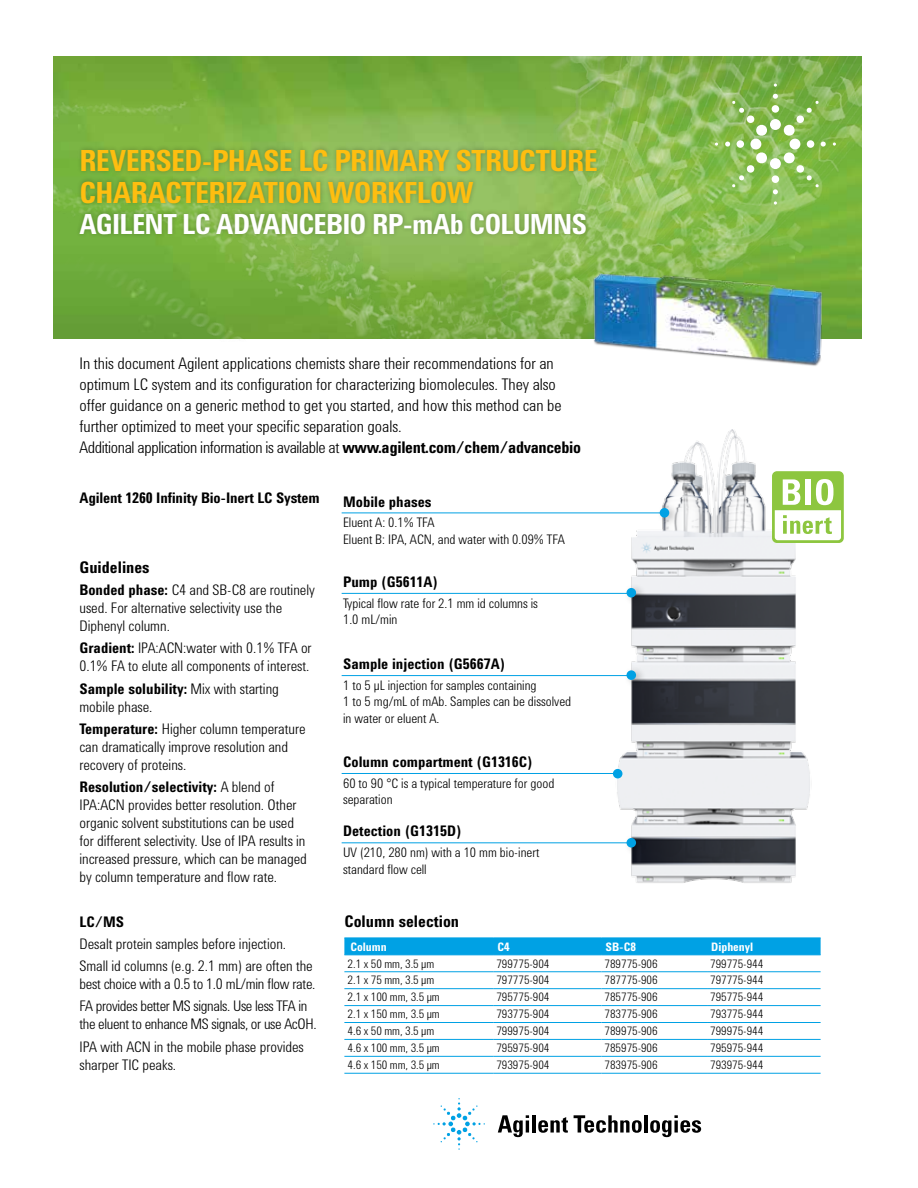
<style>
.page{position:relative;width:918px;height:1188px;background:#fff}
.page>*{position:absolute;margin:0;border:0;box-sizing:border-box;transform-origin:0 0}
.t1{font:700 30px/31.5px "Agilent Condensed CFF";letter-spacing:-.025em;color:#febe10}
.t2{font:700 28.5px "Agilent Condensed CFF";letter-spacing:-.03em;color:#fff}
.t3{font:300 16.5px/21px "Agilent Condensed CFF";color:#000}
.t4{font:700 16.5px "Agilent Condensed CFF";color:#000}
.t5{font:300 15px/18px "Agilent Condensed CFF";color:#000}
.t6{font:300 15px/22.2px "Agilent Condensed CFF";letter-spacing:-.02em;color:#000}
.t7{font:700 15px "Agilent Condensed CFF";color:#000}
.t8{font:300 13.5px/16.5px "Agilent Condensed CFF";color:#000}
.t9{font:300 12px "Agilent Condensed CFF";letter-spacing:-.005em;color:#000}
.t10{font:700 12px "Agilent Condensed CFF";letter-spacing:-.005em;color:#fff}
.s1{font-weight:700}
</style>
<div class="page">
<svg style="left:498px;top:1115px;width:31px;height:22px"></svg>
<hr style="left:532px;top:1115px;width:4px;height:18px;background:#000">
<svg style="left:538px;top:1117px;width:30px;height:16px"></svg>
<svg style="left:574px;top:1115px;width:68px;height:18px"></svg>
<hr style="left:644px;top:1115px;width:4px;height:18px;background:#000">
<svg style="left:650px;top:1115px;width:51px;height:22px"></svg>
<svg style="left:433px;top:1098px;width:52px;height:52px"></svg>
<img style="left:606px;top:430px;width:204px;height:453px">
<div style="left:772px;top:471px;width:72px;height:72px;background:#8dc63f;border-radius:5px"></div>
<svg style="left:775px;top:479px;width:66px;height:61px"></svg>
<img style="left:54px;top:57px;width:807px;height:282px">
<img style="left:54px;top:185px;width:240px;height:154px">
<div style="left:75px;top:145px;width:526px;height:94px;background:#000;opacity:.25"></div>
<svg style="left:832px;top:139px;width:4px;height:7px"></svg>
<svg style="left:715px;top:82px;width:111px;height:123px;background:#91c061"></svg>
<img style="left:588px;top:271px;width:239px;height:95px">
<hr style="left:342px;top:513px;width:321px;height:1px;background:#00a1e4">
<div style="left:657px;top:503px;width:24px;height:24px;background:#000;opacity:.25"></div>
<div style="left:660px;top:508px;width:9px;height:10px;background:#00a1e4;border-radius:50%"></div>
<hr style="left:342px;top:593px;width:286px;height:1px;background:#00a1e4">
<div style="left:623px;top:583px;width:25px;height:24px;background:#000;opacity:.25"></div>
<div style="left:627px;top:588px;width:9px;height:10px;background:#00a1e4;border-radius:50%"></div>
<hr style="left:342px;top:675px;width:290px;height:1px;background:#00a1e4">
<div style="left:623px;top:665px;width:25px;height:24px;background:#000;opacity:.25"></div>
<div style="left:627px;top:670px;width:9px;height:10px;background:#00a1e4;border-radius:50%"></div>
<hr style="left:342px;top:842px;width:290px;height:1px;background:#00a1e4">
<div style="left:623px;top:833px;width:25px;height:24px;background:#000;opacity:.25"></div>
<div style="left:627px;top:838px;width:9px;height:10px;background:#00a1e4;border-radius:50%"></div>
<hr style="left:342px;top:773px;width:275px;height:1px;background:#00a1e4">
<div style="left:613px;top:769px;width:9px;height:9px;background:#00a1e4;border-radius:50%"></div>
<div style="left:344px;top:939px;width:477px;height:15px;background:#00a1e4"></div>
<hr style="left:344px;top:938px;width:149px;height:1px;background:#00a1e4">
<hr style="left:493px;top:938px;width:108px;height:1px;background:#00a1e4">
<hr style="left:601px;top:938px;width:106px;height:1px;background:#00a1e4">
<hr style="left:707px;top:938px;width:114px;height:1px;background:#00a1e4">
<hr style="left:344px;top:954px;width:149px;height:1px;background:#00a1e4">
<hr style="left:493px;top:954px;width:108px;height:1px;background:#00a1e4">
<hr style="left:601px;top:954px;width:106px;height:1px;background:#00a1e4">
<hr style="left:707px;top:954px;width:114px;height:1px;background:#00a1e4">
<hr style="left:344px;top:971px;width:149px;height:1px;background:#00a1e4">
<hr style="left:493px;top:971px;width:108px;height:1px;background:#00a1e4">
<hr style="left:601px;top:971px;width:106px;height:1px;background:#00a1e4">
<hr style="left:707px;top:971px;width:114px;height:1px;background:#00a1e4">
<hr style="left:344px;top:988px;width:149px;height:1px;background:#00a1e4">
<hr style="left:493px;top:988px;width:108px;height:1px;background:#00a1e4">
<hr style="left:601px;top:988px;width:106px;height:1px;background:#00a1e4">
<hr style="left:707px;top:988px;width:114px;height:1px;background:#00a1e4">
<hr style="left:344px;top:1005px;width:149px;height:1px;background:#00a1e4">
<hr style="left:493px;top:1005px;width:108px;height:1px;background:#00a1e4">
<hr style="left:601px;top:1005px;width:106px;height:1px;background:#00a1e4">
<hr style="left:707px;top:1005px;width:114px;height:1px;background:#00a1e4">
<hr style="left:344px;top:1022px;width:149px;height:1px;background:#00a1e4">
<hr style="left:493px;top:1022px;width:108px;height:1px;background:#00a1e4">
<hr style="left:601px;top:1022px;width:106px;height:1px;background:#00a1e4">
<hr style="left:707px;top:1022px;width:114px;height:1px;background:#00a1e4">
<hr style="left:344px;top:1039px;width:149px;height:1px;background:#00a1e4">
<hr style="left:493px;top:1039px;width:108px;height:1px;background:#00a1e4">
<hr style="left:601px;top:1039px;width:106px;height:1px;background:#00a1e4">
<hr style="left:707px;top:1039px;width:114px;height:1px;background:#00a1e4">
<hr style="left:344px;top:1056px;width:149px;height:1px;background:#00a1e4">
<hr style="left:493px;top:1056px;width:108px;height:1px;background:#00a1e4">
<hr style="left:601px;top:1056px;width:106px;height:1px;background:#00a1e4">
<hr style="left:707px;top:1056px;width:114px;height:1px;background:#00a1e4">
<hr style="left:344px;top:1073px;width:149px;height:1px;background:#00a1e4">
<hr style="left:493px;top:1073px;width:108px;height:1px;background:#00a1e4">
<hr style="left:601px;top:1073px;width:106px;height:1px;background:#00a1e4">
<hr style="left:707px;top:1073px;width:114px;height:1px;background:#00a1e4">
<h1 class="t1" style="left:79px;top:144px;width:520px">REVERSED-PHASE LC PRIMARY STRUCTURE<br>CHARACTERIZATION WORKFLOW</h1>
<h2 class="t2" style="left:79px;top:203px;width:509px">AGILENT LC ADVANCEBIO RP-mAb COLUMNS</h2>
<p class="t3" style="left:79px;top:351px;width:503px">In this document Agilent applications chemists share their recommendations for an optimum LC system and its configuration for characterizing biomolecules. They also offer guidance on a generic method to get you started, and how this method can be further optimized to meet your specific separation goals.<br>Additional application information is available at <span class="s1">www.agilent.com/chem/advancebio</span></p>
<p class="t7" style="left:79px;top:486px;width:242px">Agilent 1260 Infinity Bio-Inert LC System</p>
<p class="t7" style="left:343px;top:490px;width:90px">Mobile phases</p>
<p class="t8" style="left:343px;top:513px;width:223px">Eluent A: 0.1% TFA<br>Eluent B: IPA, ACN, and water with 0.09% TFA</p>
<p class="t7" style="left:343px;top:571px;width:97px">Pump (G5611A)</p>
<p class="t8" style="left:343px;top:594px;width:196px">Typical flow rate for 2.1 mm id columns is<br>1.0 mL/min</p>
<p class="t4" style="left:79px;top:555px;width:72px">Guidelines</p>
<p class="t5" style="left:79px;top:580px;width:237px"><span class="s1">Bonded phase:</span> C4 and SB-C8 are routinely used. For alternative selectivity use the<br>Diphenyl column.</p>
<p class="t5" style="left:79px;top:638px;width:234px"><span class="s1">Gradient:</span> IPA:ACN:water with 0.1% TFA or<br>0.1% FA to elute all components of interest.</p>
<p class="t5" style="left:79px;top:678px;width:201px"><span class="s1">Sample solubility:</span> Mix with starting mobile phase.</p>
<p class="t5" style="left:79px;top:719px;width:228px"><span class="s1">Temperature:</span> Higher column temperature can dramatically improve resolution and recovery of proteins.</p>
<p class="t5" style="left:79px;top:777px;width:229px"><span class="s1">Resolution/selectivity:</span> A blend of IPA:ACN provides better resolution. Other organic solvent substitutions can be used for different selectivity. Use of IPA results in increased pressure, which can be managed by column temperature and flow rate.</p>
<p class="t7" style="left:79px;top:910px;width:46px">LC/MS</p>
<p class="t5" style="left:79px;top:931px;width:235px;line-height:22.2px">Desalt protein samples before injection.<br>Small id columns (e.g. 2.1 mm) are often the</p>
<p class="t6" style="left:79px;top:972px;width:238px">best choice with a 0.5 to 1.0 mL/min flow rate.<br>FA provides better MS signals. Use less TFA in</p>
<p class="t6" style="left:79px;top:1012px;width:239px">the eluent to enhance MS signals, or use AcOH.<br>IPA with ACN in the mobile phase provides</p>
<p class="t5" style="left:79px;top:1054px;width:98px">sharper TIC peaks.</p>
<p class="t7" style="left:343px;top:653px;width:164px">Sample injection (G5667A)</p>
<p class="t8" style="left:343px;top:676px;width:230px">1 to 5 µL injection for samples containing<br>1 to 5 mg/mL of mAb. Samples can be dissolved in water or eluent A.</p>
<p class="t7" style="left:343px;top:751px;width:191px">Column compartment (G1316C)</p>
<p class="t8" style="left:343px;top:774px;width:213px">60 to 90 °C is a typical temperature for good separation</p>
<p class="t7" style="left:343px;top:820px;width:120px">Detection (G1315D)</p>
<p class="t8" style="left:343px;top:843px;width:198px">UV (210, 280 nm) with a 10 mm bio-inert standard flow cell</p>
<p class="t4" style="left:344px;top:909px;width:116px">Column selection</p>
<p class="t10" style="left:350px;top:937px;width:38px">Column</p>
<p class="t10" style="left:497px;top:937px;width:14px">C4</p>
<p class="t10" style="left:606px;top:937px;width:32px">SB-C8</p>
<p class="t10" style="left:711px;top:937px;width:43px">Diphenyl</p>
<p class="t9" style="left:348px;top:954px;width:88px">2.1 x 50 mm, 3.5 µm</p>
<p class="t9" style="left:496px;top:954px;width:55px">799775-904</p>
<p class="t9" style="left:605px;top:954px;width:55px">789775-906</p>
<p class="t9" style="left:710px;top:954px;width:55px">799775-944</p>
<p class="t9" style="left:348px;top:971px;width:88px">2.1 x 75 mm, 3.5 µm</p>
<p class="t9" style="left:496px;top:971px;width:55px">797775-904</p>
<p class="t9" style="left:605px;top:971px;width:55px">787775-906</p>
<p class="t9" style="left:710px;top:971px;width:55px">797775-944</p>
<p class="t9" style="left:348px;top:988px;width:94px">2.1 x 100 mm, 3.5 µm</p>
<p class="t9" style="left:496px;top:988px;width:55px">795775-904</p>
<p class="t9" style="left:605px;top:988px;width:55px">785775-906</p>
<p class="t9" style="left:710px;top:988px;width:55px">795775-944</p>
<p class="t9" style="left:348px;top:1005px;width:94px">2.1 x 150 mm, 3.5 µm</p>
<p class="t9" style="left:496px;top:1005px;width:55px">793775-904</p>
<p class="t9" style="left:605px;top:1005px;width:55px">783775-906</p>
<p class="t9" style="left:710px;top:1005px;width:55px">793775-944</p>
<p class="t9" style="left:348px;top:1022px;width:88px">4.6 x 50 mm, 3.5 µm</p>
<p class="t9" style="left:496px;top:1022px;width:55px">799975-904</p>
<p class="t9" style="left:605px;top:1022px;width:55px">789975-906</p>
<p class="t9" style="left:710px;top:1022px;width:55px">799975-944</p>
<p class="t9" style="left:348px;top:1039px;width:94px">4.6 x 100 mm, 3.5 µm</p>
<p class="t9" style="left:496px;top:1039px;width:55px">795975-904</p>
<p class="t9" style="left:605px;top:1039px;width:55px">785975-906</p>
<p class="t9" style="left:710px;top:1039px;width:55px">795975-944</p>
<p class="t9" style="left:348px;top:1056px;width:94px">4.6 x 150 mm, 3.5 µm</p>
<p class="t9" style="left:496px;top:1056px;width:55px">793975-904</p>
<p class="t9" style="left:605px;top:1056px;width:55px">783975-906</p>
<p class="t9" style="left:710px;top:1056px;width:55px">793975-944</p>
</div>
